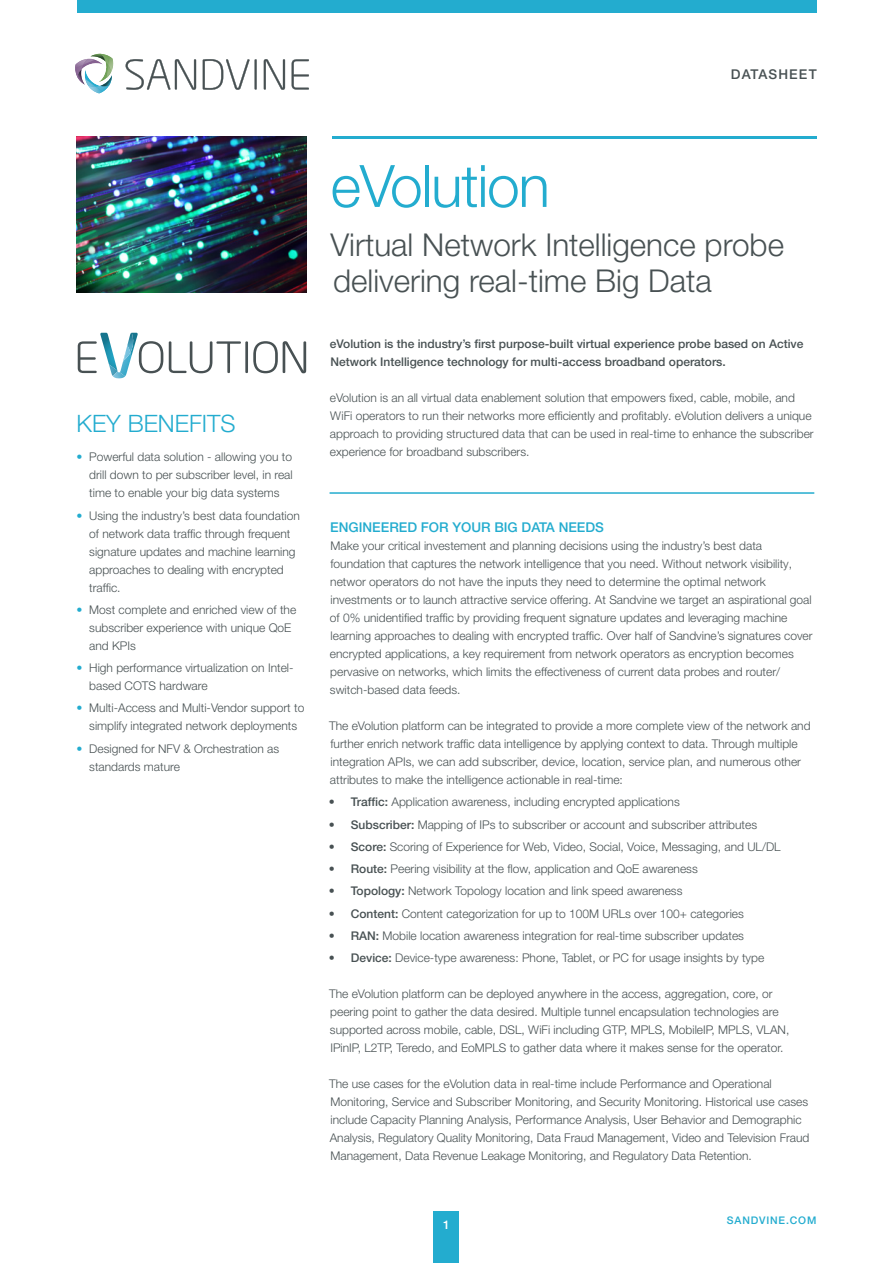
<style>
.page{position:relative;width:893px;height:1263px;background:#fff}
.page>*{position:absolute;margin:0;border:0;box-sizing:border-box;transform-origin:0 0}
.Main_header{font:300 58.5px "Helvetica Neue LT Pro";letter-spacing:-.02em;color:#23accf}
.Main_subheader{font:300 31.5px/36px "Helvetica Neue LT Pro";color:#485153}
.sidebar_header_CAPS{font:300 24px "Helvetica Neue LT Pro";color:#23accf}
.body_subhead{font:500 13.5px "Helvetica Neue LT Pro";color:#23accf}
.t1{font:500 13.5px "Helvetica Neue LT Pro";letter-spacing:.08em;color:#485153}
.body___paragraph{font:300 12px/18px "Helvetica Neue LT Pro";color:#485153}
.body___paragraph-2{font:500 12px/18px "Helvetica Neue LT Pro";color:#485153}
.Figure_numbering_Wht{font:500 12px "Helvetica Neue LT Pro";color:#fff}
.t2{font:500 10.5px "Helvetica Neue LT Pro";letter-spacing:.08em;color:#23accf}
.s1{color:#23accf}
.s2{font-weight:500}
</style>
<div class="page">
<div style="left:77px;top:0;width:739px;height:13px;background:#23accf"></div>
<hr style="left:330px;top:492px;width:484px;height:2px;background:#23accf">
<svg style="left:75px;top:54px;width:39px;height:39px"></svg>
<img style="left:77px;top:69px;width:8px;height:16px">
<svg style="left:126px;top:59px;width:70px;height:31px"></svg>
<svg style="left:203px;top:59px;width:54px;height:31px"></svg>
<svg style="left:264px;top:59px;width:21px;height:31px"></svg>
<svg style="left:292px;top:59px;width:17px;height:31px"></svg>
<hr style="left:332px;top:136px;width:484px;height:2px;background:#23accf">
<img style="left:77px;top:136px;width:230px;height:156px">
<div style="left:434px;top:1212px;width:25px;height:51px;background:#23accf"></div>
<svg style="left:169px;top:341px;width:72px;height:32px"></svg>
<hr style="left:245px;top:341px;width:3px;height:32px;background:#485153">
<svg style="left:253px;top:341px;width:53px;height:32px"></svg>
<svg style="left:78px;top:333px;width:85px;height:45px"></svg>
<img style="left:115px;top:333px;width:19px;height:31px">
<img style="left:124px;top:345px;width:6px;height:15px">
<p class="t1" style="left:731px;top:66px;width:87px">DATASHEET</p>
<p class="sidebar_header_CAPS" style="left:77px;top:408px;width:161px">KEY BENEFITS</p>
<p class="body___paragraph" style="left:89px;top:448px;width:205px;text-align:justify;text-indent:-13px"><span class="s1">•</span> Powerful data solution - allowing you to drill down to per subscriber level, in real time to enable your big data systems</p>
<p class="body___paragraph" style="left:89px;top:506px;width:212px;text-indent:-13px"><span class="s1">•</span> Using the industry’s best data foundation of network data traffic through frequent signature updates and machine learning approaches to dealing with encrypted traffic.</p>
<p class="body___paragraph" style="left:89px;top:600px;width:208px;text-indent:-13px"><span class="s1">•</span> Most complete and enriched view of the subscriber experience with unique QoE and KPIs</p>
<p class="body___paragraph" style="left:89px;top:659px;width:206px;text-indent:-13px"><span class="s1">•</span> High performance virtualization on Intel&shy;based COTS hardware</p>
<p class="body___paragraph" style="left:77px;top:699px;width:229px;text-align:center"><span class="s1">•</span> Multi-Access and Multi-Vendor support to simplify integrated network deployments</p>
<p class="body___paragraph" style="left:89px;top:739px;width:191px;text-indent:-13px"><span class="s1">•</span> Designed for NFV &amp; Orchestration as standards mature</p>
<p class="Main_header" style="left:331px;top:150px;width:221px">eVolution</p>
<p class="Main_subheader" style="left:330px;top:226px;width:455px">Virtual Network Intelligence probe delivering real-time Big Data</p>
<p class="body___paragraph-2" style="left:330px;top:334px;width:475px">eVolution is the industry’s first purpose-built virtual experience probe based on Active<br>Network Intelligence technology for multi-access broadband operators.</p>
<p class="body___paragraph" style="left:330px;top:388px;width:485px">eVolution is an all virtual data enablement solution that empowers fixed, cable, mobile, and WiFi operators to run their networks more efficiently and profitably. eVolution delivers a unique approach to providing structured data that can be used in real-time to enhance the subscriber experience for broadband subscribers.</p>
<p class="body_subhead" style="left:330px;top:519px;width:275px">ENGINEERED FOR YOUR BIG DATA NEEDS</p>
<p class="body___paragraph" style="left:330px;top:536px;width:484px">Make your critical investement and planning decisions using the industry’s best data foundation that captures the network intelligence that you need. Without network visibility, networ operators do not have the inputs they need to determine the optimal network investments or to launch attractive service offering. At Sandvine we target an aspirational goal of 0% unidentified traffic by providing frequent signature updates and leveraging machine learning approaches to dealing with encrypted traffic. Over half of Sandvine’s signatures cover encrypted applications, a key requirement from network operators as encryption becomes pervasive on networks, which limits the effectiveness of current data probes and router/ switch-based data feeds.</p>
<p class="body___paragraph" style="left:329px;top:716px;width:483px">The eVolution platform can be integrated to provide a more complete view of the network and further enrich network traffic data intelligence by applying context to data. Through multiple integration APIs, we can add subscriber, device, location, service plan, and numerous other attributes to make the intelligence actionable in real-time:</p>
<p class="body___paragraph" style="left:329px;top:793px;width:353px">• <span class="s2">Traffic:</span> Application awareness, including encrypted applications</p>
<p class="body___paragraph" style="left:329px;top:815px;width:430px">• <span class="s2">Subscriber:</span> Mapping of IPs to subscriber or account and subscriber attributes</p>
<p class="body___paragraph" style="left:329px;top:837px;width:453px">• <span class="s2">Score:</span> Scoring of Experience for Web, Video, Social, Voice, Messaging, and UL/DL</p>
<p class="body___paragraph" style="left:329px;top:859px;width:371px">• <span class="s2">Route:</span> Peering visibility at the flow, application and QoE awareness</p>
<p class="body___paragraph" style="left:329px;top:882px;width:355px">• <span class="s2">Topology:</span> Network Topology location and link speed awareness</p>
<p class="body___paragraph" style="left:329px;top:904px;width:417px">• <span class="s2">Content:</span> Content categorization for up to 100M URLs over 100+ categories</p>
<p class="body___paragraph" style="left:329px;top:926px;width:417px">• <span class="s2">RAN:</span> Mobile location awareness integration for real-time subscriber updates</p>
<p class="body___paragraph" style="left:329px;top:948px;width:437px">• <span class="s2">Device:</span> Device-type awareness: Phone, Tablet, or PC for usage insights by type</p>
<p class="body___paragraph" style="left:329px;top:984px;width:462px">The eVolution platform can be deployed anywhere in the access, aggregation, core, or peering point to gather the data desired. Multiple tunnel encapsulation technologies are supported across mobile, cable, DSL, WiFi including GTP, MPLS, MobileIP, MPLS, VLAN, IPinIP, L2TP, Teredo, and EoMPLS to gather data where it makes sense for the operator.</p>
<p class="body___paragraph" style="left:329px;top:1074px;width:482px">The use cases for the eVolution data in real-time include Performance and Operational Monitoring, Service and Subscriber Monitoring, and Security Monitoring. Historical use cases include Capacity Planning Analysis, Performance Analysis, User Behavior and Demographic Analysis, Regulatory Quality Monitoring, Data Fraud Management, Video and Television Fraud Management, Data Revenue Leakage Monitoring, and Regulatory Data Retention.</p>
<p class="Figure_numbering_Wht" style="left:443px;top:1217px;width:8px">1</p>
<p class="t2" style="left:727px;top:1214px;width:91px">SANDVINE.COM</p>
</div>
